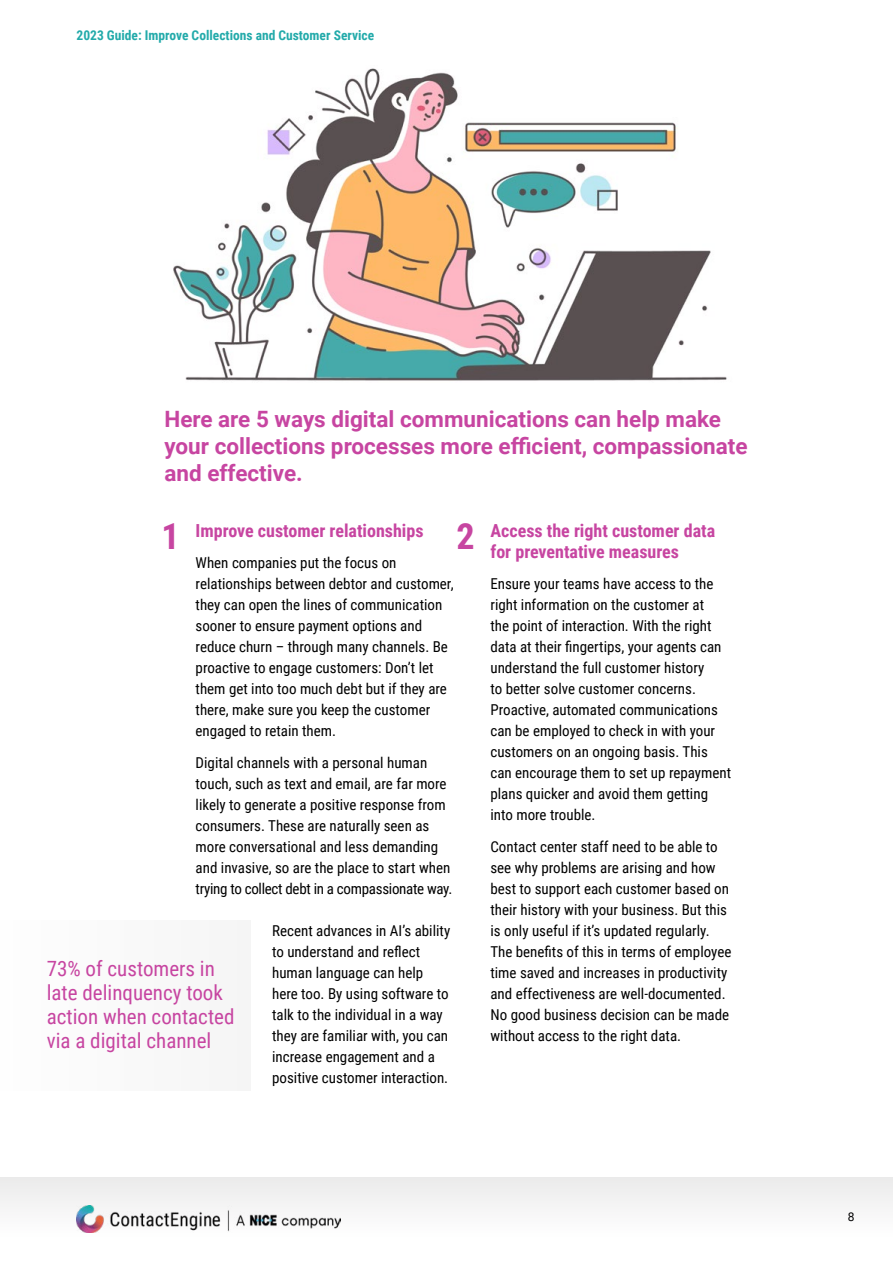
<style>
.page{position:relative;width:893px;height:1263px;background:#fff}
.page>*{position:absolute;margin:0;border:0;box-sizing:border-box;transform-origin:0 0}
.t1{font:700 36px "Roboto Condensed";color:#c745a1}
.t2{font:700 22.5px/27px "Roboto";color:#c745a1}
.t3{font:21px/24px "Roboto Condensed";color:#c745a1}
.t4{font:700 18px/21px "Roboto Condensed";color:#c745a1}
.t5{font:15px/21px "Roboto Condensed";color:#000}
.t6{font:700 13.5px "Roboto Condensed";color:#23aaaa}
.t7{font:12px "Roboto";color:#000}
</style>
<div class="page">
<div style="left:0;top:1178px;width:893px;height:85px;background:linear-gradient(to right,#f8f7f8,#f8f8f8)"></div>
<img style="left:77px;top:1205px;width:263px;height:28px">
<div style="left:0;top:921px;width:251px;height:170px;background:#f5f5f5"></div>
<img style="left:173px;top:68px;width:554px;height:313px">
<p class="t6" style="left:77px;top:26px;width:299px">2023 Guide: Improve Collections and Customer Service</p>
<p class="t2" style="left:164px;top:404px;width:585px">Here are 5 ways digital communications can help make your collections processes more efficient, compassionate and effective.</p>
<p class="t1" style="left:456px;top:511px;width:20px">2</p>
<p class="t1" style="left:162px;top:511px;width:20px">1</p>
<p class="t4" style="left:490px;top:519px;width:226px">Access the right customer data for preventative measures</p>
<p class="t5" style="left:490px;top:573px;width:242px">Ensure your teams have access to the right information on the customer at<br>the point of interaction. With the right data at their fingertips, your agents can understand the full customer history<br>to better solve customer concerns.<br>Proactive, automated communications can be employed to check in with your customers on an ongoing basis. This can encourage them to set up repayment plans quicker and avoid them getting into more trouble.</p>
<p class="t5" style="left:490px;top:835px;width:242px">Contact center staff need to be able to see why problems are arising and how best to support each customer based on their history with your business. But this is only useful if it’s updated regularly.<br>The benefits of this in terms of employee time saved and increases in productivity and effectiveness are well-documented.<br>No good business decision can be made without access to the right data.</p>
<p class="t4" style="left:196px;top:519px;width:229px">Improve customer relationships</p>
<p class="t5" style="left:196px;top:552px;width:259px">When companies put the focus on relationships between debtor and customer, they can open the lines of communication sooner to ensure payment options and reduce churn – through many channels. Be proactive to engage customers: Don’t let them get into too much debt but if they are there, make sure you keep the customer engaged to retain them.</p>
<p class="t5" style="left:196px;top:751px;width:258px">Digital channels with a personal human touch, such as text and email, are far more likely to generate a positive response from consumers. These are naturally seen as more conversational and less demanding and invasive, so are the place to start when trying to collect debt in a compassionate way.</p>
<p class="t5" style="left:272px;top:919px;width:180px">Recent advances in AI’s ability to understand and reflect human language can help here too. By using software to talk to the individual in a way they are familiar with, you can increase engagement and a positive customer interaction.</p>
<p class="t3" style="left:47px;top:956px;width:189px">73% of customers in late delinquency took action when contacted via a digital channel</p>
<p class="t7" style="left:848px;top:1208px;width:8px">8</p>
</div>
